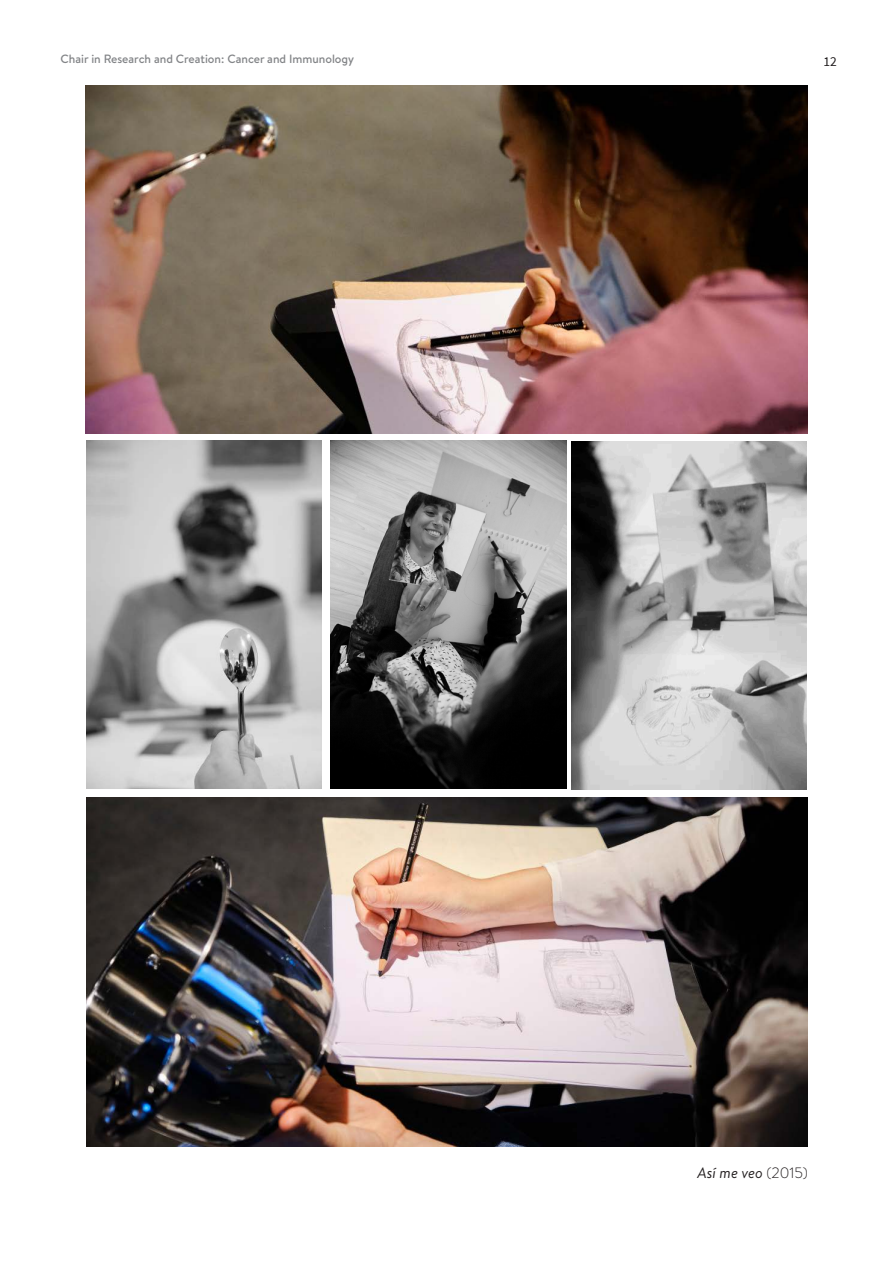
<style>
.page{position:relative;width:893px;height:1263px;background:#fff}
.page>*{position:absolute;margin:0;border:0;box-sizing:border-box;transform-origin:0 0}
.t1{font:italic 15px "Brandon Text";color:#231f20}
.t2{font:13.5px "Source Sans Pro";color:#231f20}
.t3{font:500 12px "Brandon Text";color:#828487}
.s1{font-weight:300;font-style:normal}
</style>
<div class="page">
<img style="left:85px;top:85px;width:723px;height:349px">
<img style="left:86px;top:440px;width:236px;height:349px">
<img style="left:331px;top:440px;width:235px;height:349px">
<img style="left:571px;top:441px;width:236px;height:349px">
<img style="left:86px;top:797px;width:722px;height:349px">
<p class="t3" style="left:61px;top:54px;width:295px">Chair in Research and Creation: Cancer and Immunology</p>
<p class="t2" style="left:823px;top:54px;width:15px">12</p>
<p class="t1" style="left:697px;top:1167px;width:112px">Así me veo <span class="s1">(2015)</span></p>
</div>
